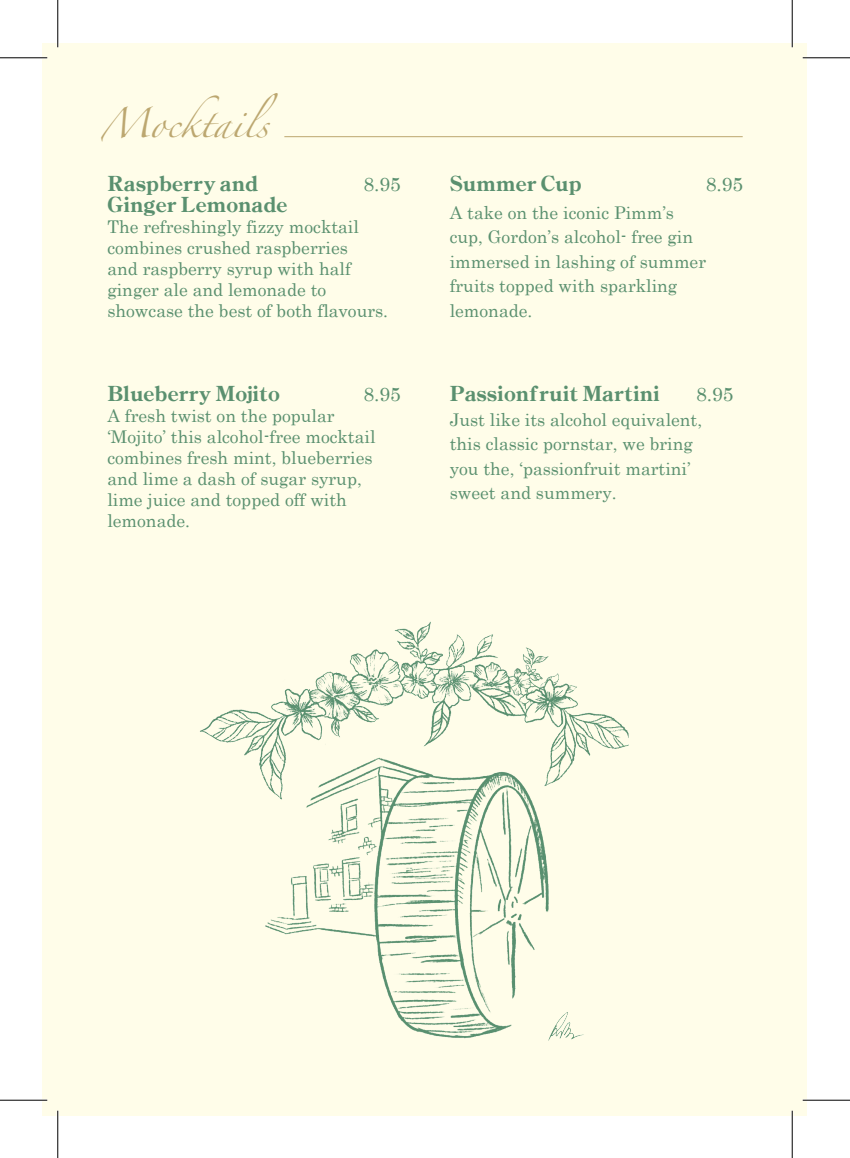
<style>
.page{position:relative;width:850px;height:1158px;background:#fff}
.page>*{position:absolute;margin:0;border:0;box-sizing:border-box;transform-origin:0 0}
.t1{font:26.25px "Zapfino";color:#bca770}
.t2{font:21px "Century Oldstyle ICG Bold";color:#5a906f}
.t3{font:19.25px "Century";color:#5a906f}
.t4{font:17.5px/21px "Century";color:#5a906f}
</style>
<div class="page">
<div style="left:43px;top:43px;width:764px;height:1071px;background:#fffde9"></div>
<hr style="left:284px;top:136px;width:458px;height:1px;background:#bca770">
<img style="left:200px;top:621px;width:429px;height:420px">
<hr style="left:0;top:57px;width:47px;height:2px;background:#fff">
<hr style="left:802px;top:57px;width:48px;height:2px;background:#fff">
<hr style="left:0;top:1098px;width:47px;height:3px;background:#fff">
<hr style="left:802px;top:1098px;width:48px;height:3px;background:#fff">
<hr style="left:57px;top:0;width:2px;height:47px;background:#fff">
<hr style="left:57px;top:1110px;width:2px;height:47px;background:#fff">
<hr style="left:791px;top:0;width:2px;height:47px;background:#fff">
<hr style="left:791px;top:1110px;width:2px;height:47px;background:#fff">
<hr style="left:0;top:57px;width:47px;height:1px;background:#000">
<hr style="left:802px;top:57px;width:48px;height:1px;background:#000">
<hr style="left:0;top:1099px;width:47px;height:1px;background:#000">
<hr style="left:802px;top:1099px;width:48px;height:1px;background:#000">
<hr style="left:57px;top:0;width:1px;height:47px;background:#000">
<hr style="left:57px;top:1110px;width:1px;height:47px;background:#000">
<hr style="left:792px;top:0;width:1px;height:47px;background:#000">
<hr style="left:792px;top:1110px;width:1px;height:47px;background:#000">
<h1 class="t1" style="left:100px;top:112px;width:179px">Mocktails</h1>
<p class="t2" style="left:107px;top:169px;width:152px">Raspberry and</p>
<p class="t3" style="left:363px;top:168px;width:39px">8.95</p>
<p class="t2" style="left:107px;top:190px;width:182px">Ginger Lemonade</p>
<p class="t4" style="left:107px;top:214px;width:282px">The refreshingly fizzy mocktail combines crushed raspberries<br>and raspberry syrup with half ginger ale and lemonade to showcase the best of both flavours.</p>
<p class="t2" style="left:107px;top:379px;width:174px">Blueberry Mojito</p>
<p class="t3" style="left:363px;top:378px;width:39px">8.95</p>
<p class="t4" style="left:107px;top:403px;width:270px">A fresh twist on the popular ‘Mojito’ this alcohol-free mocktail combines fresh mint, blueberries and lime a dash of sugar syrup, lime juice and topped off with lemonade.</p>
<p class="t2" style="left:450px;top:169px;width:134px">Summer Cup</p>
<p class="t3" style="left:705px;top:168px;width:39px">8.95</p>
<p class="t4" style="left:450px;top:199px;width:258px;line-height:24.5px">A take on the iconic Pimm’s cup, Gordon’s alcohol- free gin immersed in lashing of summer fruits topped with sparkling lemonade.</p>
<p class="t2" style="left:450px;top:379px;width:212px">Passionfruit Martini</p>
<p class="t3" style="left:696px;top:378px;width:39px">8.95</p>
<p class="t4" style="left:450px;top:405px;width:254px;line-height:24.5px">Just like its alcohol equivalent, this classic pornstar, we bring you the, ‘passionfruit martini’ sweet and summery.</p>
</div>
